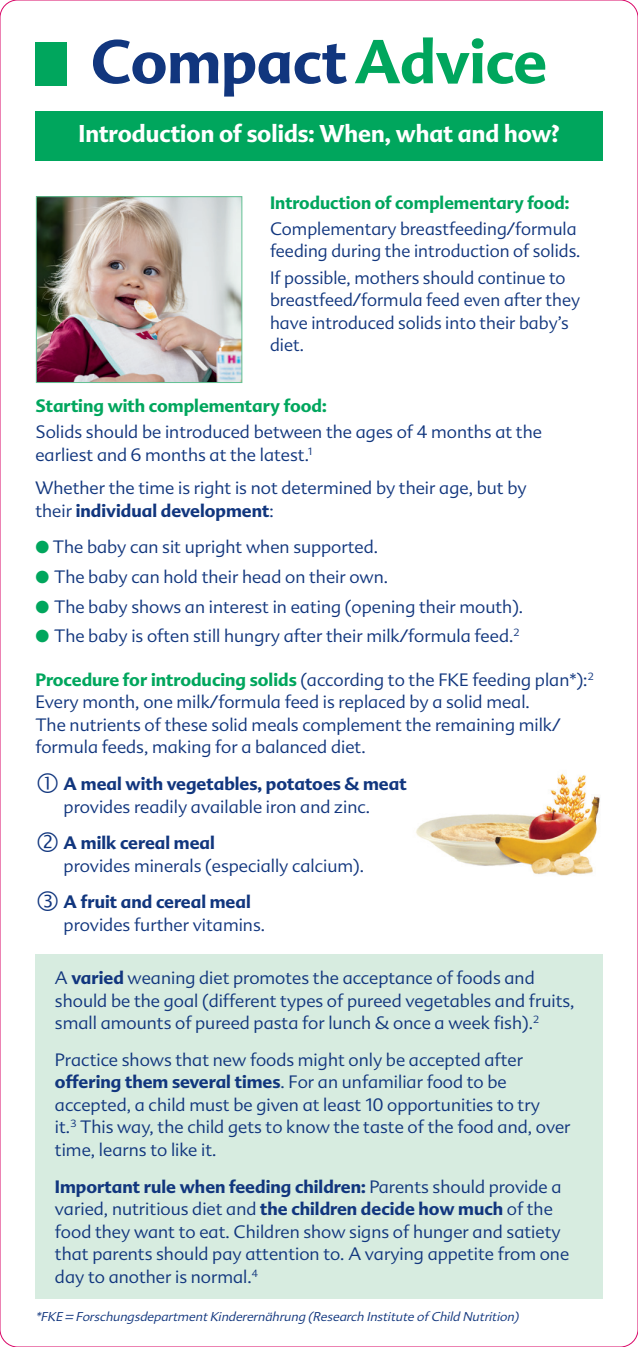
<style>
.page{position:relative;width:638px;height:1347px;background:#fff}
.page>*{position:absolute;margin:0;border:0;box-sizing:border-box;transform-origin:0 0}
.t1{font:700 60px "Advert Pro";letter-spacing:-.005em;color:#11367e}
.t2{font:700 23.75px "Advert Pro";color:#fff}
.t3{font:300 17.5px/22.5px "Advert Pro";color:#11367e}
.t4{font:700 17.5px "Advert Pro";color:#11367e}
.t5{font:700 17.5px "Advert Pro";color:#00a65d}
.t6{font:italic 300 12.5px "Advert Pro";color:#11367e}
.s1{color:#00a65d}
.s2{font-weight:700}
.s3{font-weight:700;color:#00a65d}
</style>
<div class="page">
<img style="left:416px;top:773px;width:184px;height:103px">
<div style="left:35px;top:954px;width:567px;height:345px;background:#d7ece0"></div>
<div style="left:35px;top:111px;width:567px;height:50px;background:#00a65d"></div>
<img style="left:38px;top:198px;width:202px;height:183px">
<div style="left:36px;top:196px;width:206px;height:187px;border:1px solid #63c295"></div>
<div style="left:35px;top:43px;width:32px;height:43px;background:#00a65d"></div>
<h1 class="t1" style="left:91px;top:22px;width:458px">Compact <span class="s1">Advice</span></h1>
<h2 class="t2" style="left:79px;top:118px;width:482px">Introduction of solids: When, what and how?</h2>
<p class="t5" style="left:270px;top:191px;width:301px">Introduction of complementary food:</p>
<p class="t3" style="left:270px;top:218px;width:312px">Complementary breastfeeding/formula feeding during the introduction of solids.</p>
<p class="t3" style="left:270px;top:266px;width:311px">If possible, mothers should continue to breastfeed/formula feed even after they have introduced solids into their baby’s diet.</p>
<p class="t5" style="left:35px;top:394px;width:293px">Starting with complementary food:</p>
<p class="t3" style="left:35px;top:421px;width:508px">Solids should be introduced between the ages of 4 months at the earliest and 6 months at the latest.<sup>1</sup></p>
<p class="t3" style="left:35px;top:477px;width:492px">Whether the time is right is not determined by their age, but by their <span class="s2">individual development</span>:</p>
<p class="t3" style="left:35px;top:536px;width:344px"><span class="s1">●</span> The baby can sit upright when supported.</p>
<p class="t3" style="left:35px;top:565px;width:354px"><span class="s1">●</span> The baby can hold their head on their own.</p>
<p class="t3" style="left:35px;top:595px;width:489px"><span class="s1">●</span> The baby shows an interest in eating (opening their mouth).</p>
<p class="t3" style="left:35px;top:624px;width:486px"><span class="s1">●</span> The baby is often still hungry after their milk/formula feed.<sup>2</sup></p>
<p class="t3" style="left:35px;top:668px;width:560px"><span class="s3">Procedure for introducing solids</span> (according to the FKE feeding plan*):<sup>2<br></sup>Every month, one milk/formula feed is replaced by a solid meal.<br>The nutrients of these solid meals complement the remaining milk/ formula feeds, making for a balanced diet.</p>
<p class="t4" style="left:64px;top:772px;width:344px">A meal with vegetables, potatoes &amp; meat</p>
<p class="t3" style="left:64px;top:795px;width:308px">provides readily available iron and zinc.</p>
<p class="t4" style="left:64px;top:831px;width:153px">A milk cereal meal</p>
<p class="t3" style="left:64px;top:854px;width:302px">provides minerals (especially calcium).</p>
<p class="t4" style="left:64px;top:890px;width:189px">A fruit and cereal meal</p>
<p class="t3" style="left:64px;top:913px;width:203px">provides further vitamins.</p>
<p class="t3" style="left:55px;top:966px;width:521px">A <span class="s2">varied</span> weaning diet promotes the acceptance of foods and should be the goal (different types of pureed vegetables and fruits, small amounts of pureed pasta for lunch &amp; once a week fish).<sup>2</sup></p>
<p class="t3" style="left:55px;top:1048px;width:517px">Practice shows that new foods might only be accepted after <span class="s2">offering them several times</span>. For an unfamiliar food to be accepted, a child must be given at least 10 opportunities to try<br>it.<sup>3</sup> This way, the child gets to know the taste of the food and, over time, learns to like it.</p>
<p class="t3" style="left:55px;top:1175px;width:516px"><span class="s2">Important rule when feeding children:</span> Parents should provide a varied, nutritious diet and <span class="s2">the children decide how much</span> of the food they want to eat. Children show signs of hunger and satiety that parents should pay attention to. A varying appetite from one day to another is normal.<sup>4</sup></p>
<p class="t6" style="left:35px;top:1308px;width:488px">*FKE = ForschungsdepartmentKinderernährung (Research Institute of Child Nutrition)</p>
</div>
